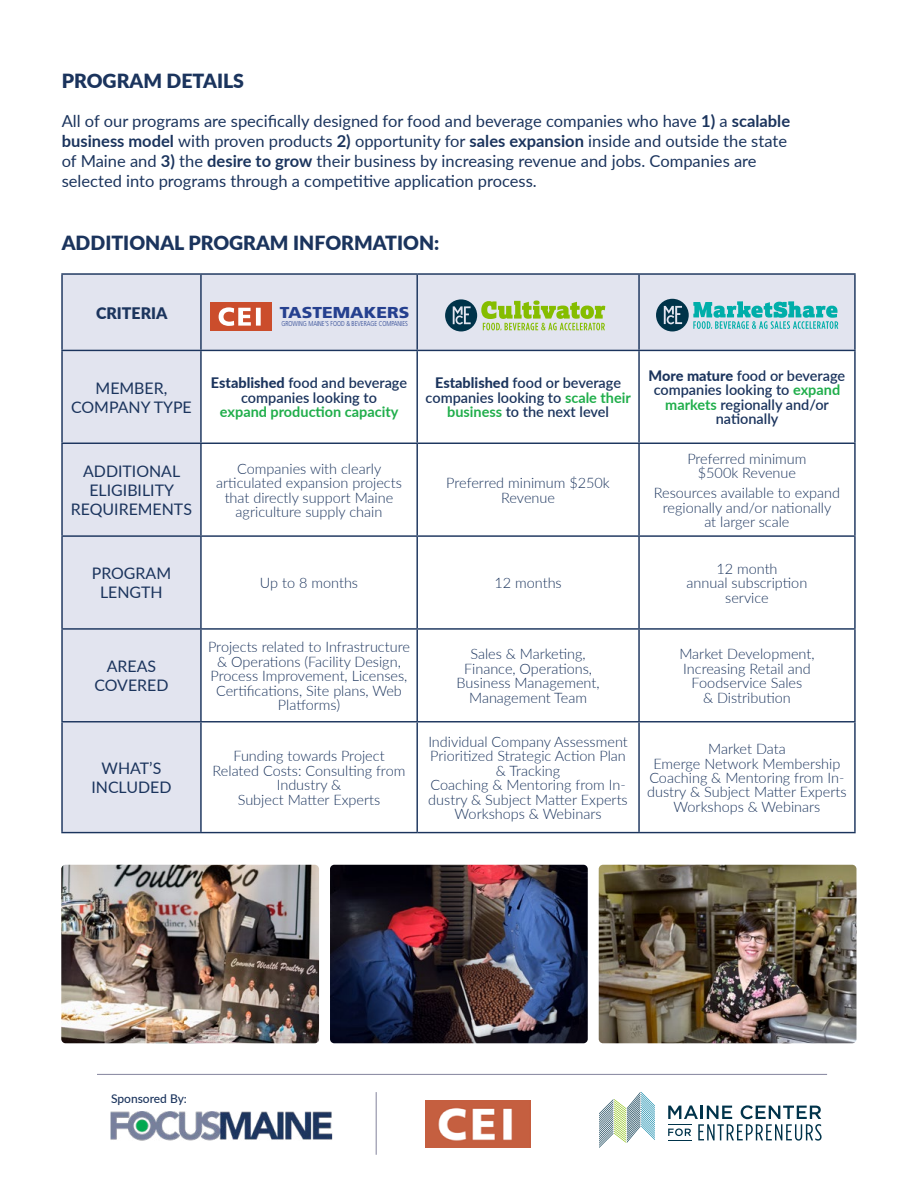
<style>
.page{position:relative;width:918px;height:1188px;background:#fff}
.page>*{position:absolute;margin:0;border:0;box-sizing:border-box;transform-origin:0 0}
.t1{font:900 19.5px "Lato";color:#1b345d}
.t2{font:16.5px/19.8px "Lato";color:#1b345d}
.t3{font:15.9px/19px "Lato";color:#1b345d;text-align:center}
.t4{font:900 15.9px "Lato";color:#1b345d}
.t5{font:900 15.75px "Frutiger";color:#25408f;scale:1.1 1}
.t6{font:300 14.4px/14.4px "Lato";color:#1b345d;text-align:center}
.t7{font:600 14.4px/14.4px "Lato";color:#1b345d;text-align:center}
.t8{font:700 14.4px "Lato";color:#20ae4b}
.t9{font:500 12px "Lato";color:#1b345d}
.t10{font:300 7.05px "Frutiger LT Pro";color:#25408f;scale:.79 1}
.s1{font-weight:700}
.s2{font-weight:800}
.s3{font-weight:700;color:#20ae4b}
</style>
<div class="page">
<svg style="left:63px;top:275px;width:791px;height:557px"></svg>
<hr style="left:61px;top:351px;width:2px;height:92px;background:#1b345d">
<hr style="left:200px;top:351px;width:2px;height:92px;background:#1b345d">
<hr style="left:416px;top:351px;width:2px;height:92px;background:#1b345d">
<hr style="left:638px;top:351px;width:2px;height:92px;background:#1b345d">
<hr style="left:854px;top:351px;width:2px;height:92px;background:#1b345d">
<hr style="left:61px;top:443px;width:140px;height:1px;background:#1b345d">
<hr style="left:61px;top:444px;width:2px;height:91px;background:#1b345d">
<hr style="left:201px;top:443px;width:216px;height:1px;background:#1b345d">
<hr style="left:200px;top:444px;width:2px;height:91px;background:#1b345d">
<hr style="left:417px;top:443px;width:222px;height:1px;background:#1b345d">
<hr style="left:416px;top:444px;width:2px;height:91px;background:#1b345d">
<hr style="left:639px;top:443px;width:217px;height:1px;background:#1b345d">
<hr style="left:638px;top:444px;width:2px;height:91px;background:#1b345d">
<hr style="left:854px;top:444px;width:2px;height:91px;background:#1b345d">
<hr style="left:61px;top:535px;width:140px;height:2px;background:#1b345d">
<hr style="left:61px;top:537px;width:2px;height:91px;background:#1b345d">
<hr style="left:201px;top:535px;width:216px;height:2px;background:#1b345d">
<hr style="left:200px;top:537px;width:2px;height:91px;background:#1b345d">
<hr style="left:417px;top:535px;width:222px;height:2px;background:#1b345d">
<hr style="left:416px;top:537px;width:2px;height:91px;background:#1b345d">
<hr style="left:639px;top:535px;width:217px;height:2px;background:#1b345d">
<hr style="left:638px;top:537px;width:2px;height:91px;background:#1b345d">
<hr style="left:854px;top:537px;width:2px;height:91px;background:#1b345d">
<hr style="left:61px;top:628px;width:140px;height:2px;background:#1b345d">
<hr style="left:61px;top:630px;width:2px;height:91px;background:#1b345d">
<hr style="left:201px;top:628px;width:216px;height:2px;background:#1b345d">
<hr style="left:200px;top:630px;width:2px;height:91px;background:#1b345d">
<hr style="left:417px;top:628px;width:222px;height:2px;background:#1b345d">
<hr style="left:416px;top:630px;width:2px;height:91px;background:#1b345d">
<hr style="left:639px;top:628px;width:217px;height:2px;background:#1b345d">
<hr style="left:638px;top:630px;width:2px;height:91px;background:#1b345d">
<hr style="left:854px;top:630px;width:2px;height:91px;background:#1b345d">
<hr style="left:61px;top:721px;width:140px;height:1px;background:#1b345d">
<hr style="left:61px;top:722px;width:2px;height:110px;background:#1b345d">
<hr style="left:201px;top:721px;width:216px;height:1px;background:#1b345d">
<hr style="left:200px;top:722px;width:2px;height:110px;background:#1b345d">
<hr style="left:417px;top:721px;width:222px;height:1px;background:#1b345d">
<hr style="left:416px;top:722px;width:2px;height:110px;background:#1b345d">
<hr style="left:639px;top:721px;width:217px;height:1px;background:#1b345d">
<hr style="left:638px;top:722px;width:2px;height:110px;background:#1b345d">
<hr style="left:854px;top:722px;width:2px;height:110px;background:#1b345d">
<hr style="left:61px;top:832px;width:140px;height:1px;background:#1b345d">
<hr style="left:201px;top:832px;width:216px;height:1px;background:#1b345d">
<hr style="left:417px;top:832px;width:222px;height:1px;background:#1b345d">
<hr style="left:639px;top:832px;width:217px;height:1px;background:#1b345d">
<hr style="left:61px;top:273px;width:140px;height:2px;background:#1b345d">
<hr style="left:61px;top:275px;width:2px;height:75px;background:#1b345d">
<hr style="left:201px;top:273px;width:216px;height:2px;background:#1b345d">
<hr style="left:200px;top:275px;width:2px;height:75px;background:#1b345d">
<hr style="left:417px;top:273px;width:222px;height:2px;background:#1b345d">
<hr style="left:416px;top:275px;width:2px;height:75px;background:#1b345d">
<hr style="left:639px;top:273px;width:217px;height:2px;background:#1b345d">
<hr style="left:638px;top:275px;width:2px;height:75px;background:#1b345d">
<hr style="left:854px;top:275px;width:2px;height:75px;background:#1b345d">
<hr style="left:61px;top:350px;width:140px;height:1px;background:#1b345d">
<hr style="left:201px;top:350px;width:216px;height:1px;background:#1b345d">
<hr style="left:417px;top:350px;width:222px;height:1px;background:#1b345d">
<hr style="left:639px;top:350px;width:217px;height:1px;background:#1b345d">
<svg style="left:445px;top:299px;width:160px;height:32px;background:#a7c08d"></svg>
<svg style="left:656px;top:299px;width:182px;height:32px;background:#80bec5"></svg>
<img style="left:111px;top:1111px;width:222px;height:30px">
<svg style="left:668px;top:1105px;width:154px;height:36px"></svg>
<svg style="left:599px;top:1092px;width:56px;height:56px"></svg>
<img style="left:426px;top:1100px;width:105px;height:48px">
<hr style="left:97px;top:1074px;width:730px;height:1px;background:#9090a7">
<div style="left:211px;top:302px;width:61px;height:29px;background:#cb4d2c"></div>
<svg style="left:219px;top:307px;width:42px;height:19px"></svg>
<hr style="left:376px;top:1092px;width:1px;height:63px;background:#9090a7">
<img style="left:61px;top:865px;width:258px;height:178px">
<img style="left:599px;top:865px;width:257px;height:178px">
<img style="left:330px;top:865px;width:258px;height:178px">
<h1 class="t1" style="left:62px;top:66px;width:184px">PROGRAM DETAILS</h1>
<p class="t2" style="left:62px;top:111px;width:730px">All of our programs are specifically designed for food and beverage companies who have <span class="s1">1)</span> a <span class="s1">scalable business model</span> with proven products <span class="s1">2)</span> opportunity for <span class="s1">sales expansion</span> inside and outside the state of Maine and <span class="s1">3)</span> the <span class="s1">desire to grow</span> their business by increasing revenue and jobs. Companies are selected into programs through a competitive application process.</p>
<h1 class="t1" style="left:62px;top:228px;width:379px">ADDITIONAL PROGRAM INFORMATION:</h1>
<p class="t4" style="left:96px;top:301px;width:73px">CRITERIA</p>
<p class="t5" style="left:280px;top:303px;width:119px">TASTEMAKERS</p>
<p class="t10" style="left:282px;top:319px;width:162px">GROWING MAINE’S FOOD &amp; BEVERAGE COMPANIES</p>
<p class="t3" style="left:71px;top:378px;width:122px">MEMBER,<br>COMPANY TYPE</p>
<p class="t7" style="left:211px;top:375px;width:198px"><span class="s2">Established</span> food and beverage companies looking to</p>
<p class="t8" style="left:220px;top:401px;width:180px">expand production capacity</p>
<p class="t3" style="left:71px;top:461px;width:123px">ADDITIONAL<br>ELIGIBILITY<br>REQUIREMENTS</p>
<p class="t6" style="left:216px;top:461px;width:187px">Companies with clearly articulated expansion projects that directly support Maine agriculture supply chain</p>
<p class="t7" style="left:426px;top:375px;width:207px"><span class="s2">Established</span> food or beverage companies looking to <span class="s3">scale their business</span> to the next level</p>
<p class="t7" style="left:649px;top:368px;width:198px"><span class="s2">More mature</span> food or beverage companies looking to <span class="s3">expand markets</span> regionally and/or nationally</p>
<p class="t6" style="left:446px;top:475px;width:165px">Preferred minimum $250k<br>Revenue</p>
<p class="t6" style="left:687px;top:451px;width:121px">Preferred minimum $500k Revenue</p>
<p class="t6" style="left:654px;top:486px;width:188px">Resources available to expand regionally and/or nationally<br>at larger scale</p>
<p class="t3" style="left:92px;top:563px;width:81px">PROGRAM<br>LENGTH</p>
<p class="t6" style="left:260px;top:575px;width:100px">Up to 8 months</p>
<p class="t6" style="left:494px;top:575px;width:69px">12 months</p>
<p class="t6" style="left:687px;top:561px;width:122px">12 month<br>annual subscription service</p>
<p class="t3" style="left:94px;top:656px;width:76px">AREAS<br>COVERED</p>
<p class="t6" style="left:208px;top:639px;width:203px">Projects related to Infrastructure &amp; Operations (Facility Design,<br>Process Improvement, Licenses,<br>Certifications, Site plans, Web<br>Platforms)</p>
<p class="t6" style="left:457px;top:646px;width:144px">Sales &amp; Marketing,<br>Finance, Operations,<br>Business Management,<br>Management Team</p>
<p class="t6" style="left:679px;top:646px;width:137px">Market Development,<br>Increasing Retail and<br>Foodservice Sales<br>&amp; Distribution</p>
<p class="t3" style="left:91px;top:758px;width:82px">WHAT’S<br>INCLUDED</p>
<p class="t6" style="left:213px;top:748px;width:194px">Funding towards Project<br>Related Costs: Consulting from<br>Industry &amp;<br>Subject Matter Experts</p>
<p class="t6" style="left:428px;top:734px;width:201px">Individual Company Assessment<br>Prioritized Strategic Action Plan &amp; Tracking<br>Coaching &amp; Mentoring from In&shy;dustry &amp; Subject Matter Experts<br>Workshops &amp; Webinars</p>
<p class="t6" style="left:647px;top:741px;width:201px">Market Data<br>Emerge Network Membership<br>Coaching &amp; Mentoring from In&shy;dustry &amp; Subject Matter Experts<br>Workshops &amp; Webinars</p>
<p class="t9" style="left:111px;top:1090px;width:77px">Sponsored By:</p>
</div>
